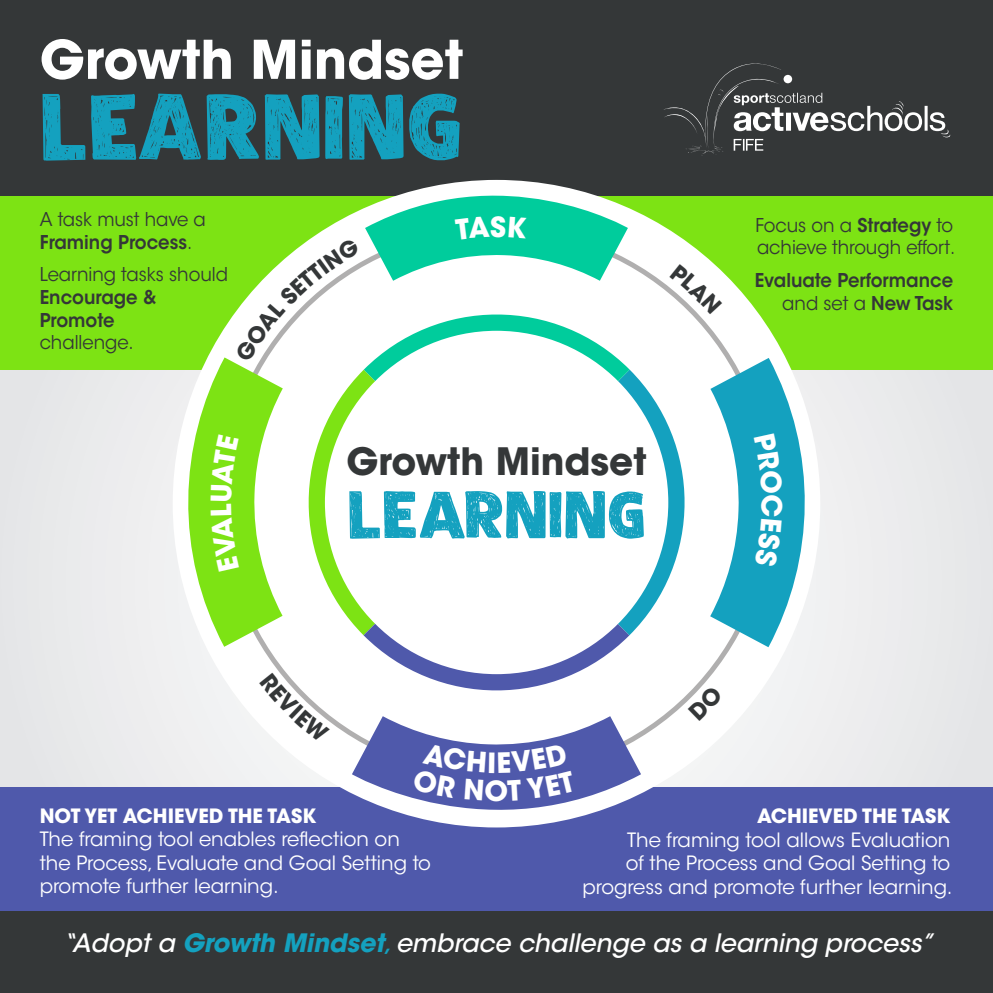
<style>
.page{position:relative;width:993px;height:993px;background:#fff}
.page>*{position:absolute;margin:0;border:0;box-sizing:border-box;transform-origin:0 0}
.t1{font:94.5px "DK Zealand";color:#14a1bf}
.t2{font:67.27px "DK Zealand";color:#14a1bf}
.t3{font:700 52.85px "ITC Avant Garde Std";color:#fff}
.t4{font:700 37.45px "ITC Avant Garde Std";color:#343738}
.t5{font:700 27.72px "ITC Avant Garde Std";color:#fff}
.t6{font:italic 500 25.2px "ITC Avant Garde Std";color:#fff}
.t7{font:19.6px/23.5px "ITC Avant Garde Std";color:#fff}
.t8{font:700 19.6px "ITC Avant Garde Std";color:#fff}
.t9{font:18.9px/22.7px "ITC Avant Garde Std";color:#343738;scale:.95 1}
.t10{font:600 18.9px/22.7px "ITC Avant Garde Std";color:#343738;text-align:right;scale:.95 1}
.s1{font-weight:600}
.s2{font-weight:400}
.s3{font-weight:700;color:#14a1bf}
.s4{color:#14a1bf}
</style>
<div class="page">
<div style="left:0;top:369px;width:992px;height:418px;background:#ebebed"></div>
<div style="left:0;top:903px;width:992px;height:89px;background:#343738"></div>
<div style="left:0;top:180px;width:992px;height:189px;background:#7de314"></div>
<div style="left:0;top:0;width:992px;height:195px;background:#343738"></div>
<div style="left:0;top:787px;width:992px;height:123px;background:#4f59ab"></div>
<div style="left:173px;top:180px;width:647px;height:647px;background:#fff;border-radius:50%"></div>
<svg style="left:375px;top:635px;width:254px;height:56px"></svg>
<svg style="left:627px;top:369px;width:58px;height:266px"></svg>
<div style="left:325px;top:330px;width:343px;height:344px;background:#fff;border-radius:50%"></div>
<svg style="left:664px;top:63px;width:286px;height:91px"></svg>
<svg style="left:352px;top:716px;width:289px;height:112px"></svg>
<svg style="left:710px;top:358px;width:108px;height:289px"></svg>
<div style="left:412px;top:742px;width:163px;height:58px;background:#4f59ab"></div>
<svg style="left:174px;top:179px;width:453px;height:467px"></svg>
<svg style="left:669px;top:264px;width:53px;height:50px"></svg>
<svg style="left:259px;top:672px;width:71px;height:70px"></svg>
<svg style="left:687px;top:684px;width:17px;height:18px"></svg>
<p class="t3" style="left:40px;top:25px;width:425px">Growth Mindset</p>
<p class="t1" style="left:40px;top:73px;width:424px">LEARNING</p>
<p class="t9" style="left:40px;top:208px;width:176px">A task must have a<br><span class="s1">Framing Process</span>.</p>
<p class="t9" style="left:40px;top:263px;width:200px">Learning tasks should<br><span class="s1">Encourage &amp;</span></p>
<p class="t10" style="left:40px;top:308px;width:80px">Promote</p>
<p class="t9" style="left:40px;top:331px;width:100px">challenge.</p>
<p class="t5" style="left:490px;top:209px;width:17px">S</p>
<p class="t4" style="left:346px;top:436px;width:301px">Growth Mindset</p>
<p class="t2" style="left:347px;top:476px;width:300px">LEARNING</p>
<p class="t5" style="left:484px;top:772px;width:25px">O</p>
<p class="t9" style="left:755px;top:214px;width:212px">Focus on a <span class="s1">Strategy</span> to achieve through effort.</p>
<p class="t10" style="left:754px;top:269px;width:210px">Evaluate Performance <span class="s2">and set a</span> New Task</p>
<p class="t8" style="left:40px;top:802px;width:278px">NOT YET ACHIEVED THE TASK</p>
<p class="t7" style="left:40px;top:827px;width:392px">The framing tool enables reflection on the Process, Evaluate and Goal Setting to promote further learning.</p>
<p class="t8" style="left:756px;top:802px;width:195px">ACHIEVED THE TASK</p>
<p class="t7" style="left:582px;top:827px;width:371px;text-align:right">The framing tool allows Evaluation<br>of the Process and Goal Setting to progress and promote further learning.</p>
<p class="t6" style="left:63px;top:926px;width:872px">“Adopt a <span class="s3">Growth Mindset</span><span class="s4">,</span> embrace challenge as a learning process”</p>
</div>
